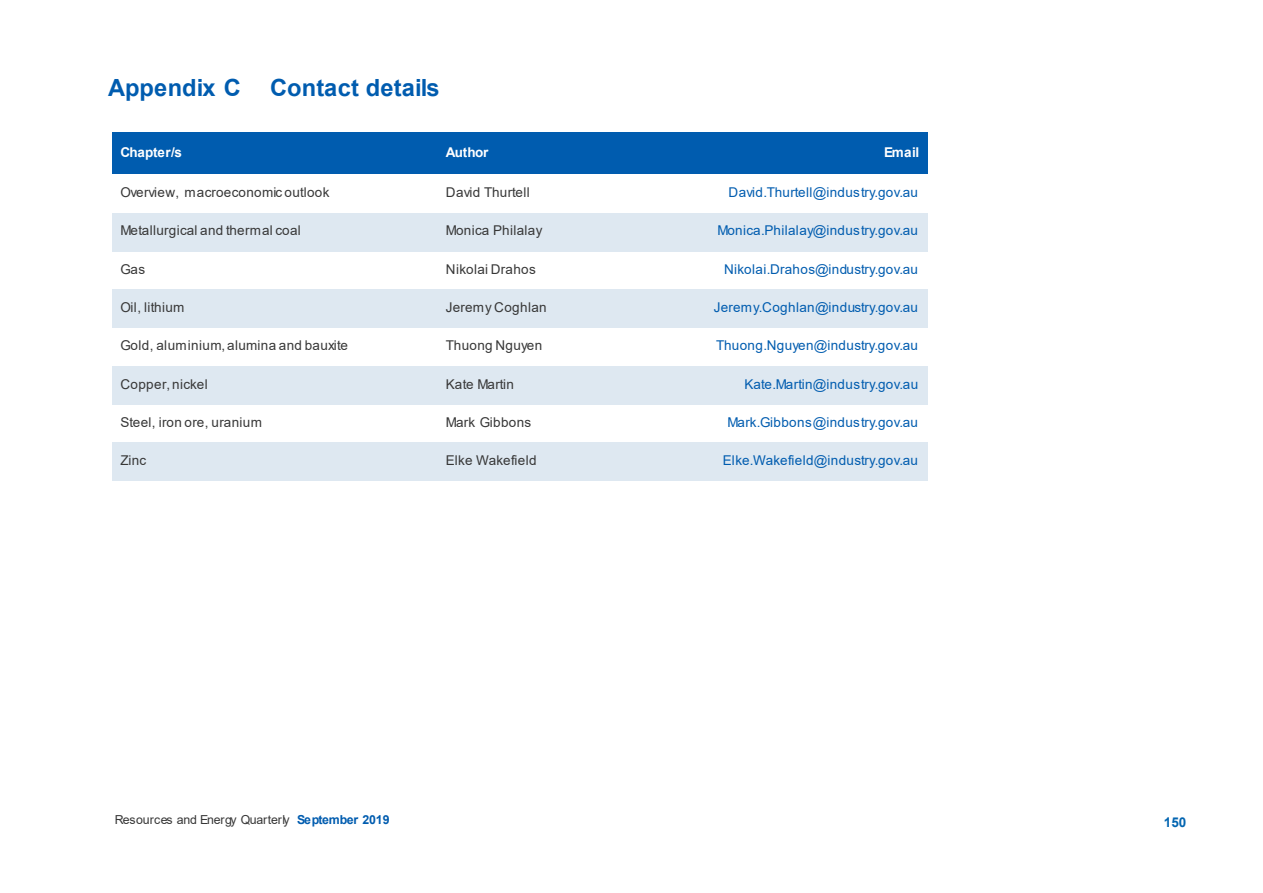
<style>
.page{position:relative;width:1263px;height:893px;background:#fff}
.page>*{position:absolute;margin:0;border:0;box-sizing:border-box;transform-origin:0 0}
.t1{font:700 23.7px "Arial";letter-spacing:.005em;color:#005caf}
.t2{font:13.5px "Arial";letter-spacing:.025em;color:#005caf}
.t3{font:13.5px "Arial";letter-spacing:.025em;color:#373737}
.t4{font:700 13.5px "Arial";letter-spacing:-.03em;color:#fff}
.t5{font:13.5px "Arial";color:#373737}
.t6{font:700 13.5px "Arial";color:#0365b1}
.t7{font:12.3px "Arial";letter-spacing:-.01em;color:#373737}
.s1{font-weight:700;color:#005caf}
</style>
<div class="page">
<div style="left:113px;top:132px;width:325px;height:43px;background:#005caf"></div>
<div style="left:438px;top:132px;width:214px;height:43px;background:#005caf"></div>
<div style="left:652px;top:132px;width:276px;height:43px;background:#005caf"></div>
<div style="left:113px;top:213px;width:325px;height:38px;background:#dee8f1"></div>
<div style="left:438px;top:213px;width:214px;height:38px;background:#dee8f1"></div>
<div style="left:652px;top:213px;width:276px;height:38px;background:#dee8f1"></div>
<div style="left:113px;top:290px;width:325px;height:38px;background:#dee8f1"></div>
<div style="left:438px;top:290px;width:214px;height:38px;background:#dee8f1"></div>
<div style="left:652px;top:290px;width:276px;height:38px;background:#dee8f1"></div>
<div style="left:113px;top:366px;width:325px;height:38px;background:#dee8f1"></div>
<div style="left:438px;top:366px;width:214px;height:38px;background:#dee8f1"></div>
<div style="left:652px;top:366px;width:276px;height:38px;background:#dee8f1"></div>
<div style="left:113px;top:443px;width:325px;height:38px;background:#dee8f1"></div>
<div style="left:438px;top:443px;width:214px;height:38px;background:#dee8f1"></div>
<div style="left:652px;top:443px;width:276px;height:38px;background:#dee8f1"></div>
<p class="t1" style="left:108px;top:71px;width:333px">Appendix C Contact details</p>
<p class="t4" style="left:120px;top:142px;width:63px">Chapter/s</p>
<p class="t4" style="left:446px;top:142px;width:44px">Author</p>
<p class="t4" style="left:884px;top:142px;width:37px">Email</p>
<p class="t3" style="left:120px;top:183px;width:210px">Overview, macroeconomic outlook</p>
<p class="t3" style="left:446px;top:183px;width:85px">David Thurtell</p>
<p class="t2" style="left:729px;top:183px;width:191px">David.Thurtell@industry.gov.au</p>
<p class="t3" style="left:120px;top:221px;width:182px">Metallurgical and thermal coal</p>
<p class="t3" style="left:446px;top:221px;width:98px">Monica Philalay</p>
<p class="t2" style="left:717px;top:221px;width:202px">Monica.Philalay@industry.gov.au</p>
<p class="t3" style="left:120px;top:260px;width:26px">Gas</p>
<p class="t3" style="left:446px;top:260px;width:91px">Nikolai Drahos</p>
<p class="t2" style="left:724px;top:260px;width:196px">Nikolai.Drahos@industry.gov.au</p>
<p class="t3" style="left:120px;top:298px;width:66px">Oil, lithium</p>
<p class="t3" style="left:446px;top:298px;width:102px">Jeremy Coghlan</p>
<p class="t2" style="left:714px;top:298px;width:206px">Jeremy.Coghlan@industry.gov.au</p>
<p class="t3" style="left:120px;top:336px;width:229px">Gold, aluminium, alumina and bauxite</p>
<p class="t3" style="left:446px;top:336px;width:98px">Thuong Nguyen</p>
<p class="t2" style="left:716px;top:336px;width:203px">Thuong.Nguyen@industry.gov.au</p>
<p class="t3" style="left:120px;top:375px;width:89px">Copper, nickel</p>
<p class="t5" style="left:446px;top:375px;width:70px">Kate Martin</p>
<p class="t2" style="left:744px;top:375px;width:175px">Kate.Martin@industry.gov.au</p>
<p class="t3" style="left:120px;top:413px;width:143px">Steel, iron ore, uranium</p>
<p class="t3" style="left:446px;top:413px;width:87px">Mark Gibbons</p>
<p class="t2" style="left:727px;top:413px;width:192px">Mark.Gibbons@industry.gov.au</p>
<p class="t3" style="left:120px;top:451px;width:27px">Zinc</p>
<p class="t3" style="left:446px;top:451px;width:92px">Elke Wakefield</p>
<p class="t2" style="left:723px;top:451px;width:197px">Elke.Wakefield@industry.gov.au</p>
<p class="t7" style="left:115px;top:811px;width:276px">Resources and Energy Quarterly <span class="s1">September 2019</span></p>
<p class="t6" style="left:1164px;top:813px;width:24px">150</p>
</div>
